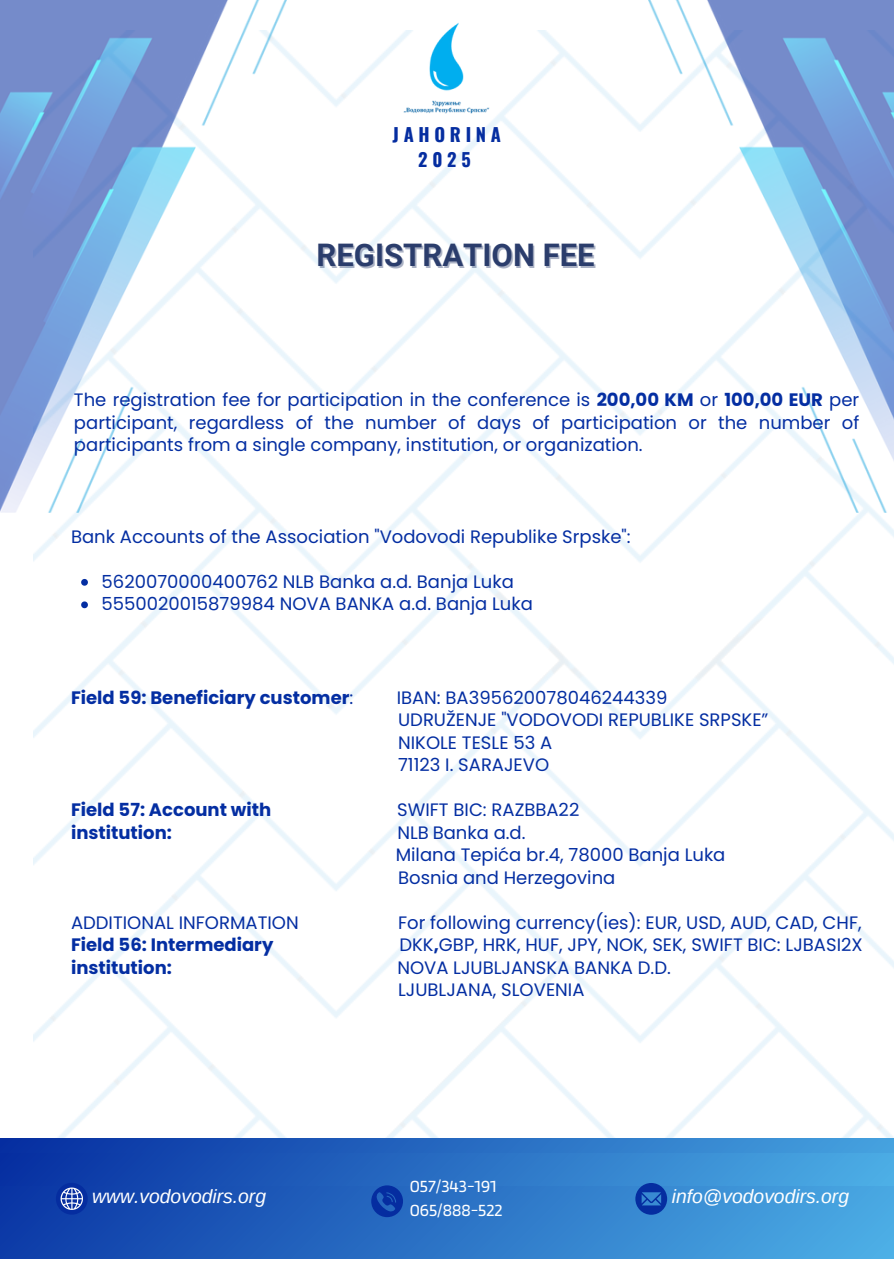
<style>
.page{position:relative;width:894px;height:1264px;background:#fff}
.page>*{position:absolute;margin:0;border:0;box-sizing:border-box;transform-origin:0 0}
.t1{font:700 31.05px "Roboto";color:#2b3d6c}
.t2{font:italic 19.35px "Arimo";color:#fff}
.t3{font:700 18.3px/25.5px "Oswald";letter-spacing:.255em;color:#052da0;text-align:center}
.t4{font:18px/22.5px "Poppins";color:#042ea2;text-align:justify}
.t5{font:700 18px "Poppins";color:#042ea2}
.t6{font:17.85px "Blinker";color:#fff}
.s1{font-weight:700}
.s2{font-weight:400}
</style>
<div class="page">
<img style="left:34px;top:30px;width:859px;height:1108px">
<svg style="left:156px;top:790px;width:29px;height:28px"></svg>
<img style="left:648px;top:0;width:245px;height:512px">
<img style="left:0;top:0;width:286px;height:512px">
<div style="left:0;top:1138px;width:893px;height:120px;background:linear-gradient(to right,#0a36a5,#4aabe4)"></div>
<div style="left:0;top:1153px;width:893px;height:32px;background:linear-gradient(to right,#062fa1,#4caee5)"></div>
<svg style="left:635px;top:1182px;width:32px;height:32px"></svg>
<svg style="left:56px;top:1182px;width:32px;height:32px"></svg>
<svg style="left:371px;top:1185px;width:32px;height:32px"></svg>
<svg style="left:81px;top:579px;width:7px;height:6px"></svg>
<svg style="left:81px;top:601px;width:7px;height:7px"></svg>
<img style="left:391px;top:22px;width:111px;height:125px">
<p class="t3" style="left:392px;top:121px;width:110px">JAHORINA<br>2025</p>
<h2 class="t1" style="left:316px;top:238px;width:279px">REGISTRATION FEE</h2>
<h1 class="t4" style="left:74px;top:388px;width:786px">The registration fee for participation in the conference is <span class="s1">200,00 KM</span> or <span class="s1">100,00 EUR</span> per participant, regardless of the number of days of participation or the number of participants from a single company, institution, or organization.</h1>
<p class="t4" style="left:71px;top:525px;width:561px">Bank Accounts of the Association "Vodovodi Republike Srpske":</p>
<p class="t4" style="left:102px;top:570px;width:413px">5620070000400762 NLB Banka a.d. Banja Luka</p>
<p class="t4" style="left:102px;top:593px;width:432px">5550020015879984 NOVA BANKA a.d. Banja Luka</p>
<p class="t5" style="left:71px;top:685px;width:284px">Field 59: Beneficiary customer<span class="s2">:</span></p>
<p class="t4" style="left:396px;top:686px;width:272px">IBAN: BA395620078046244339</p>
<p class="t4" style="left:398px;top:708px;width:372px">UDRUŽENJE "VODOVODI REPUBLIKE SRPSKE”</p>
<p class="t4" style="left:398px;top:731px;width:156px">NIKOLE TESLE 53 A</p>
<p class="t4" style="left:398px;top:753px;width:152px">71123 I. SARAJEVO</p>
<p class="t5" style="left:71px;top:797px;width:202px">Field 57: Account with</p>
<p class="t4" style="left:397px;top:798px;width:183px">SWIFT BIC: RAZBBA22</p>
<p class="t5" style="left:71px;top:820px;width:102px">institution:</p>
<p class="t4" style="left:397px;top:821px;width:130px">NLB Banka a.d.</p>
<p class="t4" style="left:395px;top:843px;width:331px">Milana Tepića br.4, 78000 Banja Luka</p>
<p class="t4" style="left:398px;top:866px;width:219px">Bosnia and Herzegovina</p>
<p class="t4" style="left:71px;top:911px;width:229px">ADDITIONAL INFORMATION</p>
<p class="t4" style="left:398px;top:911px;width:465px">For following currency(ies): EUR, USD, AUD, CAD, CHF,</p>
<p class="t5" style="left:71px;top:932px;width:204px">Field 56: Intermediary</p>
<p class="t4" style="left:399px;top:933px;width:464px">DKK<span class="s1">,</span>GBP, HRK, HUF, JPY, NOK, SEK, SWIFT BIC: LJBASI2X</p>
<p class="t5" style="left:71px;top:955px;width:102px">institution:</p>
<p class="t4" style="left:397px;top:956px;width:275px">NOVA LJUBLJANSKA BANKA D.D.</p>
<p class="t4" style="left:398px;top:978px;width:188px">LJUBLJANA, SLOVENIA</p>
<p class="t6" style="left:409px;top:1174px;width:88px">057/343-191</p>
<p class="t6" style="left:409px;top:1199px;width:94px">065/888-522</p>
<p class="t2" style="left:92px;top:1185px;width:175px">www.vodovodirs.org</p>
<p class="t2" style="left:671px;top:1185px;width:179px">info@vodovodirs.org</p>
</div>
